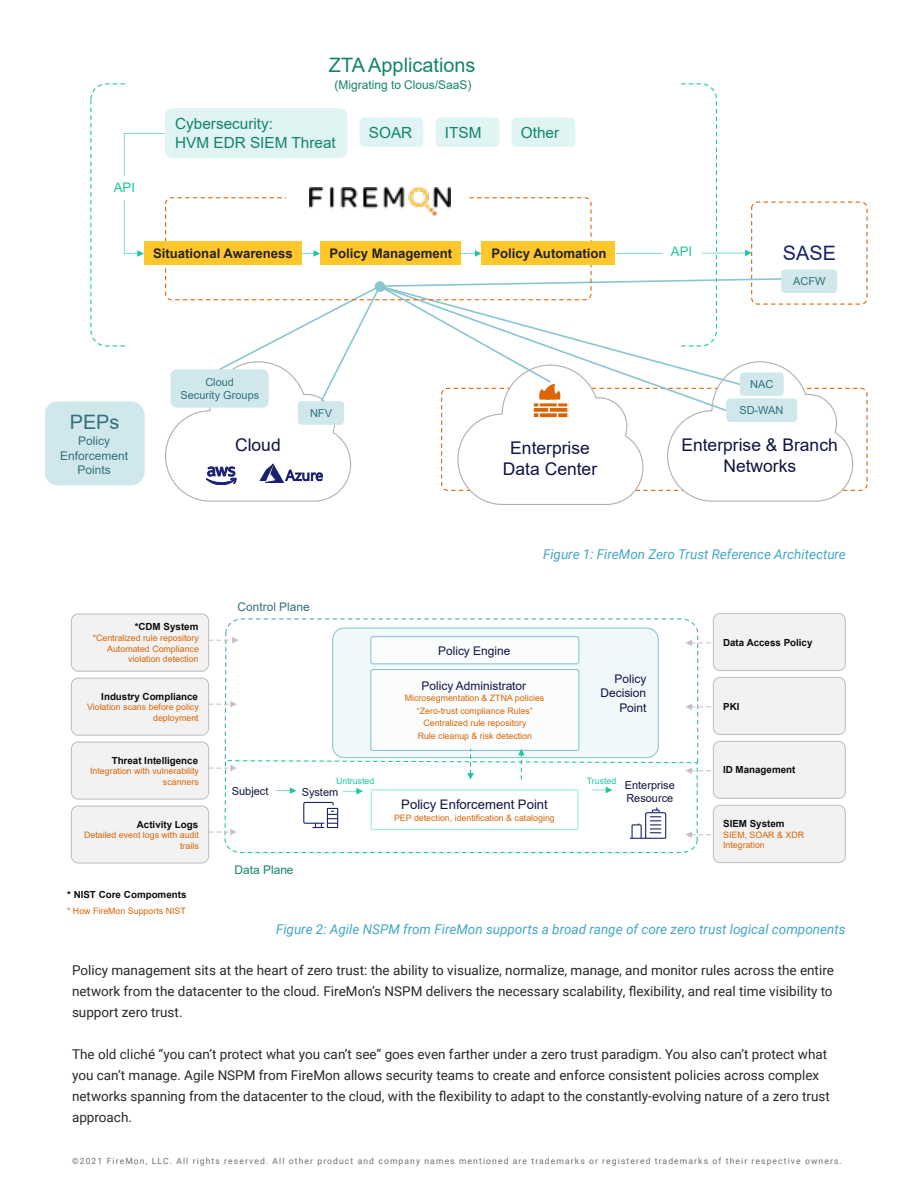
<style>
.page{position:relative;width:918px;height:1188px;background:#fff}
.page>*{position:absolute;margin:0;border:0;box-sizing:border-box;transform-origin:0 0}
.t1{font:19.8px "Arial";color:#13846b}
.t2{font:19.8px "Arial";color:#32717b}
.t3{font:19.8px "Arial";color:#18206f}
.t4{font:17.55px/21px "Arial";color:#0f1443;text-align:center}
.t5{font:15.3px/18.5px "Arial";color:#13846b}
.t6{font:13.5px/21px "Roboto";color:#292829;text-align:justify}
.t7{font:italic 13.5px "Roboto";color:#43a7c5}
.t8{font:700 13.2px "Arial";color:#262326}
.t9{font:13.2px "Arial";color:#1cc6a0}
.t10{font:13.05px "Arial";color:#0f1443}
.t11{font:12px/14.4px "Arial";color:#0f1443;text-align:right}
.t12{font:12px/14.5px "Arial";color:#32717b;text-align:center}
.t13{font:12px "Arial";color:#13846b}
.t14{font:10.95px/13.2px "Arial";color:#32717b;text-align:center}
.t15{font:10.95px/13.2px "Arial";color:#0f1443}
.t16{font:700 9.75px "Arial";color:#0d0c0d}
.t17{font:8.85px/10.5px "Arial";color:#dd6405;text-align:right}
.t18{font:8.85px "Arial";color:#1cc6a0}
.t19{font:8.55px "Roboto";letter-spacing:.13em;color:#6d6e71}
</style>
<div class="page">
<svg style="left:224px;top:618px;width:475px;height:131px"></svg>
<div style="left:333px;top:628px;width:325px;height:130px;background:#f1f8f9;border-radius:12px"></div>
<div style="left:332px;top:628px;width:327px;height:130px;border:1px solid #8ac6d0;border-radius:12px"></div>
<div style="left:371px;top:637px;width:208px;height:27px;background:#fff;border-radius:2px"></div>
<div style="left:370px;top:636px;width:209px;height:28px;border:1px solid #8ac6d0;border-radius:2px"></div>
<div style="left:371px;top:670px;width:208px;height:80px;background:#fff;border-radius:2px"></div>
<div style="left:370px;top:669px;width:209px;height:82px;border:1px solid #8ac6d0;border-radius:2px"></div>
<div style="left:71px;top:613px;width:138px;height:59px;background:#f2f2f2;border:1px solid #c5c0c5;border-radius:7px"></div>
<svg style="left:209px;top:637px;width:30px;height:7px"></svg>
<div style="left:71px;top:678px;width:138px;height:58px;background:#f2f2f2;border:1px solid #c5c0c5;border-radius:7px"></div>
<svg style="left:209px;top:701px;width:28px;height:6px"></svg>
<div style="left:71px;top:742px;width:138px;height:58px;background:#f2f2f2;border:1px solid #c5c0c5;border-radius:7px"></div>
<div style="left:71px;top:805px;width:138px;height:59px;background:#f2f2f2;border:1px solid #c5c0c5;border-radius:7px"></div>
<div style="left:713px;top:613px;width:133px;height:58px;background:#f2f2f2;border:1px solid #c5c0c5;border-radius:7px"></div>
<svg style="left:686px;top:640px;width:25px;height:6px"></svg>
<div style="left:713px;top:677px;width:133px;height:58px;background:#f2f2f2;border:1px solid #c5c0c5;border-radius:7px"></div>
<svg style="left:686px;top:704px;width:25px;height:6px"></svg>
<div style="left:713px;top:741px;width:133px;height:58px;background:#f2f2f2;border:1px solid #c5c0c5;border-radius:7px"></div>
<div style="left:713px;top:805px;width:133px;height:58px;background:#f2f2f2;border:1px solid #c5c0c5;border-radius:7px"></div>
<svg style="left:209px;top:749px;width:502px;height:104px"></svg>
<div style="left:436px;top:117px;width:63px;height:30px;background:#e0f4f4;border-radius:5px"></div>
<div style="left:360px;top:117px;width:63px;height:30px;background:#e0f4f4;border-radius:5px"></div>
<div style="left:512px;top:117px;width:63px;height:30px;background:#e0f4f4;border-radius:5px"></div>
<div style="left:165px;top:108px;width:182px;height:50px;background:#e0f4f4;border-radius:8px"></div>
<div style="left:45px;top:401px;width:100px;height:84px;background:#d0e8ec;border-radius:14px"></div>
<div style="left:751px;top:202px;width:117px;height:103px;border:1px dashed #dd6405;border-radius:6px"></div>
<div style="left:781px;top:269px;width:56px;height:24px;background:#d0e8ec;border-radius:4px"></div>
<div style="left:144px;top:241px;width:157px;height:24px;background:#ffc72c"></div>
<div style="left:320px;top:241px;width:140px;height:24px;background:#ffc72c"></div>
<div style="left:481px;top:241px;width:134px;height:24px;background:#ffc72c"></div>
<svg style="left:301px;top:250px;width:19px;height:7px"></svg>
<img style="left:310px;top:187px;width:140px;height:29px">
<svg style="left:165px;top:277px;width:690px;height:228px"></svg>
<div style="left:375px;top:281px;width:10px;height:11px;background:#8ac6d0;border-radius:50%"></div>
<svg style="left:460px;top:250px;width:21px;height:7px"></svg>
<svg style="left:615px;top:250px;width:137px;height:6px"></svg>
<div style="left:663px;top:240px;width:38px;height:24px;background:#fff"></div>
<svg style="left:124px;top:133px;width:41px;height:124px"></svg>
<div style="left:106px;top:176px;width:51px;height:24px;background:#fff"></div>
<h1 class="t1" style="left:329px;top:52px;width:148px">ZTA Applications</h1>
<p class="t13" style="left:334px;top:76px;width:139px">(Migrating to Clous/SaaS)</p>
<p class="t9" style="left:114px;top:179px;width:23px">API</p>
<p class="t5" style="left:175px;top:115px;width:162px">Cybersecurity:<br>HVM EDR SIEM Threat</p>
<p class="t5" style="left:369px;top:123px;width:45px">SOAR</p>
<p class="t5" style="left:445px;top:123px;width:38px">ITSM</p>
<p class="t5" style="left:521px;top:123px;width:40px">Other</p>
<p class="t8" style="left:153px;top:244px;width:141px">Situational Awareness</p>
<p class="t8" style="left:329px;top:244px;width:124px">Policy Management</p>
<p class="t8" style="left:492px;top:244px;width:117px">Policy Automation</p>
<p class="t9" style="left:671px;top:243px;width:23px">API</p>
<h1 class="t3" style="left:783px;top:240px;width:55px">SASE</h1>
<p class="t14" style="left:793px;top:275px;width:34px">ACFW</p>
<h1 class="t2" style="left:70px;top:408px;width:51px">PEPs</h1>
<p class="t12" style="left:60px;top:433px;width:69px">Policy<br>Enforcement<br>Points</p>
<p class="t14" style="left:180px;top:375px;width:80px">Cloud<br>Security Groups</p>
<p class="t14" style="left:310px;top:407px;width:24px">NFV</p>
<p class="t14" style="left:750px;top:378px;width:25px">NAC</p>
<p class="t14" style="left:739px;top:404px;width:46px">SD-WAN</p>
<p class="t4" style="left:235px;top:434px;width:47px">Cloud</p>
<p class="t4" style="left:681px;top:434px;width:158px">Enterprise &amp; Branch<br>Networks</p>
<p class="t4" style="left:503px;top:438px;width:96px">Enterprise<br>Data Center</p>
<p class="t12" style="left:238px;top:600px;width:74px">Control Plane</p>
<p class="t7" style="left:543px;top:545px;width:304px">Figure 1: FireMon Zero Trust Reference Architecture</p>
<p class="t16" style="left:135px;top:620px;width:65px">*CDM System</p>
<p class="t17" style="left:93px;top:633px;width:108px">*Centralized rule repository<br>Automated Compliance violation detection</p>
<p class="t16" style="left:101px;top:689px;width:98px">Industry Compliance</p>
<p class="t17" style="left:87px;top:702px;width:113px">Violation scans before policy deployment</p>
<p class="t16" style="left:112px;top:753px;width:88px">Threat Intelligence</p>
<p class="t17" style="left:90px;top:766px;width:110px">Integration with vulnerability scanners</p>
<p class="t16" style="left:137px;top:817px;width:63px">Activity Logs</p>
<p class="t17" style="left:84px;top:830px;width:116px">Detailed event logs with audit trails</p>
<p class="t16" style="left:67px;top:888px;width:121px">* NIST Core Compoments</p>
<p class="t17" style="left:67px;top:906px;width:120px">* How FireMon Supports NIST</p>
<p class="t11" style="left:438px;top:643px;width:74px">Policy Engine</p>
<p class="t11" style="left:422px;top:678px;width:106px">Policy Administrator</p>
<p class="t17" style="left:405px;top:692px;width:141px;line-height:12.8px;text-align:center">Microsegmentation &amp; ZTNA policies “Zero-trust compliance Rules”<br>Centralized rule repository<br>Rule cleanup &amp; risk detection</p>
<p class="t11" style="left:600px;top:671px;width:48px">Policy<br>Decision<br>Point</p>
<p class="t18" style="left:336px;top:775px;width:40px">Untrusted</p>
<p class="t18" style="left:587px;top:775px;width:31px">Trusted</p>
<p class="t15" style="left:232px;top:784px;width:38px">Subject</p>
<p class="t15" style="left:302px;top:785px;width:38px">System</p>
<p class="t10" style="left:401px;top:795px;width:148px">Policy Enforcement Point</p>
<p class="t17" style="left:394px;top:812px;width:162px">PEP detection, identification &amp; cataloging</p>
<p class="t15" style="left:625px;top:778px;width:52px">Enterprise<br>Resource</p>
<p class="t13" style="left:235px;top:861px;width:61px">Data Plane</p>
<p class="t16" style="left:723px;top:635px;width:91px">Data Access Policy</p>
<p class="t16" style="left:723px;top:699px;width:18px">PKI</p>
<p class="t16" style="left:723px;top:763px;width:74px">ID Management</p>
<p class="t16" style="left:723px;top:817px;width:63px">SIEM System</p>
<p class="t17" style="left:723px;top:829px;width:82px;text-align:left">SIEM, SOAR &amp; XDR<br>Integration</p>
<p class="t7" style="left:276px;top:919px;width:571px">Figure 2: Agile NSPM from FireMon supports a broad range of core zero trust logical components</p>
<p class="t6" style="left:72px;top:959px;width:764px">Policy management sits at the heart of zero trust: the ability to visualize, normalize, manage, and monitor rules across the entire network from the datacenter to the cloud. FireMon’s NSPM delivers the necessary scalability, flexibility, and real time visibility to support zero trust.</p>
<p class="t6" style="left:72px;top:1043px;width:759px;text-align:left">The old cliché “you can’t protect what you can’t see” goes even farther under a zero trust paradigm. You also can’t protect what you can’t manage. Agile NSPM from FireMon allows security teams to create and enforce consistent policies across complex networks spanning from the datacenter to the cloud, with the flexibility to adapt to the constantly-evolving nature of a zero trust approach.</p>
<p class="t19" style="left:72px;top:1155px;width:771px">©2021 FireMon, LLC. All rights reserved. All other product and company names mentioned are trademarks or registered trademarks of their respective owners.</p>
</div>
